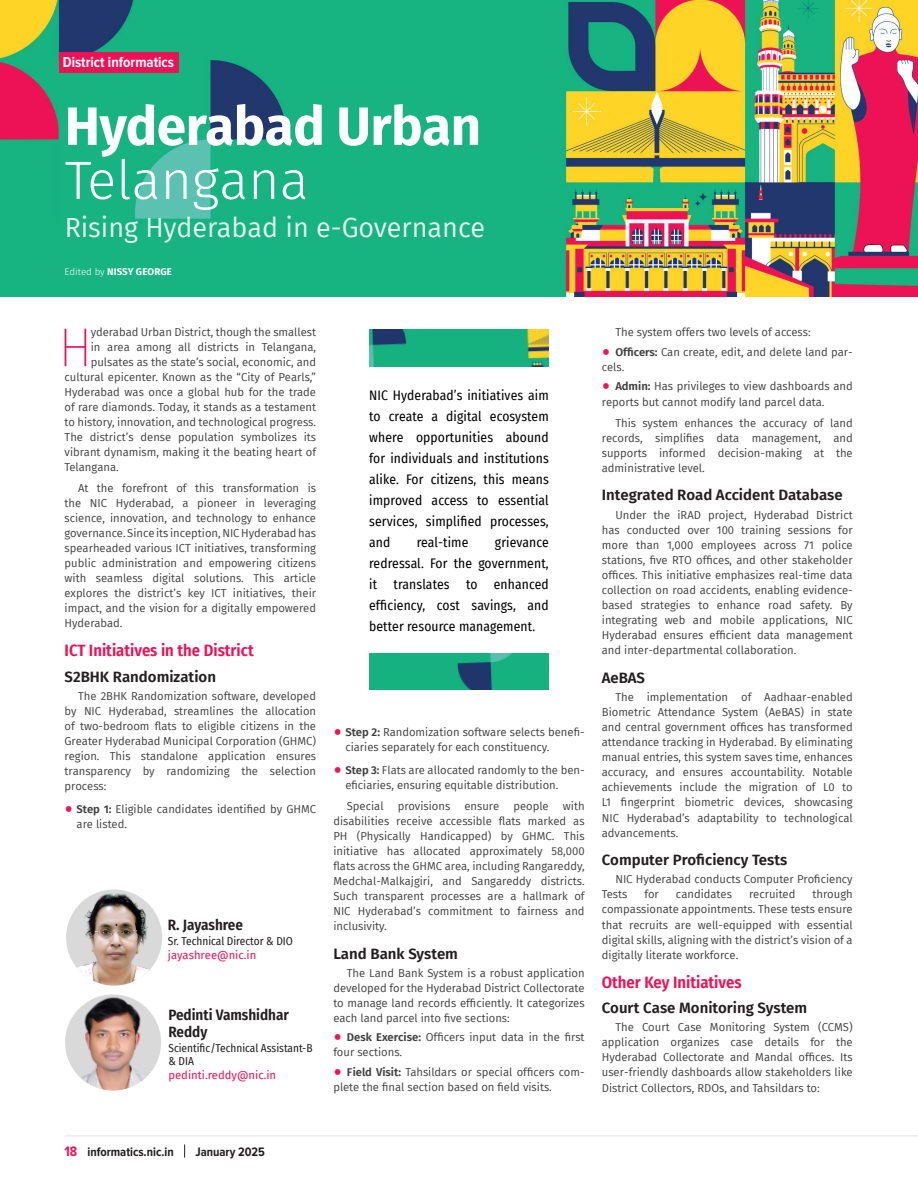
<style>
.page{position:relative;width:918px;height:1188px;background:#fff}
.page>*{position:absolute;margin:0;border:0;box-sizing:border-box;transform-origin:0 0}
.Dropletter{font:100 56.25px "Proxima Nova Cond";color:#ed1255}
.t1{font:700 54px "Fira Sans";letter-spacing:-.01em;color:#fff}
.t2{font:300 54px "Fira Sans";color:#fff}
.t3{font:27px "Fira Sans";color:#fff}
.Heading{font:600 16.5px "Fira Sans Condensed";color:#ed1255}
.SubHeading{font:600 15px "Fira Sans";color:#231f20}
.Name{font:600 15px/16.5px "Fira Sans Condensed";color:#231f20}
.t4{font:700 15px "Proxima Nova Cond";color:#fff}
.Gist{font:13.5px/21px "Fira Sans Condensed";letter-spacing:.01em;color:#000;text-align:justify}
.t5{font:700 12.75px "Proxima Nova Cond";color:#231f20}
.Paragraph{font:11.25px/15.1px "Fira Sans";color:#413f41;text-align:justify}
.Dropletter-2{font:11.25px "Fira Sans";color:#413f41}
.Designation{font:11.25px/13.5px "Fira Sans Condensed";color:#231f20}
.email{font:11.25px "Fira Sans";color:#ed1255}
.Subtitle{font:700 9.75px "Fira Sans";letter-spacing:.01em;color:#fff}
.s1{font-weight:300}
.s2{font-family:"Fira Sans Condensed";font-size:28.5px;color:#ed1557}
.s3{font-weight:600}
.s4{font-size:14.25px;color:#ed1557}
</style>
<div class="page">
<hr style="left:65px;top:1136px;width:853px;height:1px;background:#e2e3e3">
<svg style="left:184px;top:1144px;width:1px;height:14px"></svg>
<img style="left:0;top:0;width:918px;height:297px">
<div style="left:59px;top:52px;width:120px;height:21px;background:#ed1255"></div>
<img style="left:369px;top:330px;width:180px;height:36px">
<img style="left:369px;top:654px;width:180px;height:36px">
<img style="left:65px;top:996px;width:96px;height:94px">
<img style="left:66px;top:890px;width:96px;height:96px;border-radius:48px">
<h3 class="t4" style="left:63px;top:53px;width:113px">District informatics</h3>
<h3 class="t4" style="left:109px;top:54px;width:5px">I</h3>
<p class="t1" style="left:65px;top:81px;width:418px">Hyderabad Urban</p>
<p class="t2" style="left:65px;top:142px;width:245px">Telangana</p>
<h3 class="t3" style="left:64px;top:207px;width:422px">Rising Hyderabad in e-Governance</h3>
<p class="Subtitle" style="left:64px;top:263px;width:109px"><span class="s1">Edited by</span> NISSY GEORGE</p>
<p class="Dropletter" style="left:60px;top:316px;width:32px">H</p>
<p class="Dropletter-2" style="left:91px;top:324px;width:227px">yderabad Urban District, though the smallest</p>
<p class="Dropletter-2" style="left:91px;top:339px;width:227px">in area among all districts in Telangana,</p>
<p class="Dropletter-2" style="left:91px;top:354px;width:227px">pulsates as the state’s social, economic, and</p>
<p class="Dropletter-2" style="left:65px;top:369px;width:253px">cultural epicenter. Known as the “City of Pearls,”</p>
<p class="Dropletter-2" style="left:65px;top:384px;width:253px">Hyderabad was once a global hub for the trade</p>
<p class="Dropletter-2" style="left:65px;top:399px;width:253px">of rare diamonds. Today, it stands as a testament</p>
<p class="Dropletter-2" style="left:65px;top:414px;width:253px">to history, innovation, and technological progress.</p>
<p class="Dropletter-2" style="left:65px;top:429px;width:253px">The district’s dense population symbolizes its</p>
<p class="Dropletter-2" style="left:65px;top:444px;width:253px">vibrant dynamism, making it the beating heart of</p>
<p class="Dropletter-2" style="left:65px;top:459px;width:56px">Telangana.</p>
<p class="Paragraph" style="left:65px;top:481px;width:253px;text-indent:14px">At the forefront of this transformation is the NIC Hyderabad, a pioneer in leveraging science, innovation, and technology to enhance governance. Since its inception, NIC Hyderabad has spearheaded various ICT initiatives, transforming public administration and empowering citizens with seamless digital solutions. This article explores the district’s key ICT initiatives, their impact, and the vision for a digitally empowered Hyderabad.</p>
<p class="Heading" style="left:65px;top:637px;width:191px">ICT Initiatives in the District</p>
<p class="SubHeading" style="left:65px;top:664px;width:153px">S2BHK Randomization</p>
<p class="Paragraph" style="left:65px;top:688px;width:253px;text-indent:14px">The 2BHK Randomization software, developed by NIC Hyderabad, streamlines the allocation of two-bedroom flats to eligible citizens in the Greater Hyderabad Municipal Corporation (GHMC) region. This standalone application ensures transparency by randomizing the selection process:</p>
<p class="Paragraph" style="left:77px;top:801px;width:241px;text-indent:-12px"><span class="s2">•</span> <span class="s3">Step 1:</span> Eligible candidates identified by GHMC are listed.</p>
<p class="Name" style="left:168px;top:916px;width:77px">R. Jayashree</p>
<p class="Designation" style="left:168px;top:934px;width:127px">Sr. Technical Director &amp; DIO</p>
<p class="email" style="left:168px;top:946px;width:90px">jayashree@nic.in</p>
<p class="Name" style="left:168px;top:1006px;width:122px">Pedinti Vamshidhar<br>Reddy</p>
<p class="Designation" style="left:168px;top:1041px;width:146px">Scientific/Technical Assistant-B &amp; DIA</p>
<p class="email" style="left:168px;top:1066px;width:109px">pedinti.reddy@nic.in</p>
<p class="Gist" style="left:369px;top:384px;width:181px">NIC Hyderabad’s initiatives aim to create a digital ecosystem where opportunities abound for individuals and institutions alike. For citizens, this means improved access to essential services, simplified processes, and</p>
<p class="Gist" style="left:369px;top:531px;width:181px;text-indent:126px">grievance redressal. For the government, it translates to enhanced efficiency, cost savings, and better resource management.</p>
<p class="Gist" style="left:417px;top:531px;width:53px">real-time</p>
<p class="Paragraph" style="left:345px;top:724px;width:241px;text-indent:-12px"><span class="s2">•</span> <span class="s3">Step 2:</span> Randomization software selects benefi&shy;ciaries separately for each constituency.</p>
<p class="Paragraph" style="left:345px;top:763px;width:241px;text-indent:-12px"><span class="s2">•</span> <span class="s3">Step 3:</span> Flats are allocated randomly to the ben&shy;eficiaries, ensuring equitable distribution.</p>
<p class="Paragraph" style="left:347px;top:799px;width:38px">Special</p>
<p class="Paragraph" style="left:398px;top:799px;width:54px">provisions</p>
<p class="Paragraph" style="left:464px;top:799px;width:36px">ensure</p>
<p class="Paragraph" style="left:513px;top:799px;width:37px">people</p>
<p class="Paragraph" style="left:333px;top:799px;width:253px;text-indent:230px">with disabilities receive accessible flats marked as PH (Physically Handicapped) by GHMC. This initiative has allocated approximately 58,000 flats across the GHMC area, including Rangareddy, Medchal-Malkajgiri, and Sangareddy districts.<br>Such transparent processes are a hallmark of NIC Hyderabad’s commitment to fairness and inclusivity.</p>
<p class="SubHeading" style="left:333px;top:941px;width:126px">Land Bank System</p>
<p class="Paragraph" style="left:333px;top:965px;width:253px;text-indent:14px">The Land Bank System is a robust application developed for the Hyderabad District Collectorate to manage land records efficiently. It categorizes each land parcel into five sections:</p>
<p class="Paragraph" style="left:333px;top:1030px;width:253px"><span class="s2">•</span> <span class="s3">Desk Exercise:</span> Officers input data in the first four sections.</p>
<p class="Paragraph" style="left:333px;top:1064px;width:253px"><span class="s2">•</span> <span class="s3">Field Visit:</span> Tahsildars or special officers com&shy;plete the final section based on field visits.</p>
<p class="Paragraph" style="left:615px;top:324px;width:197px">The system offers two levels of access:</p>
<p class="Paragraph" style="left:602px;top:344px;width:252px"><span class="s2">•</span> <span class="s3">Officers:</span> Can create, edit, and delete land par&shy;cels.</p>
<p class="Paragraph" style="left:602px;top:379px;width:252px"><span class="s2">•</span> <span class="s3">Admin:</span> Has privileges to view dashboards and reports but cannot modify land parcel data.</p>
<p class="Paragraph" style="left:602px;top:415px;width:252px;text-indent:14px">This system enhances the accuracy of land records, simplifies data management, and supports informed decision-making at the administrative level.</p>
<p class="SubHeading" style="left:602px;top:483px;width:242px">Integrated Road Accident Database</p>
<p class="Paragraph" style="left:602px;top:507px;width:252px;text-indent:14px">Under the iRAD project, Hyderabad District has conducted over 100 training sessions for more than 1,000 employees across 71 police stations, five RTO offices, and other stakeholder offices. This initiative emphasizes real-time data collection on road accidents, enabling evidence&shy;based strategies to enhance road safety. By integrating web and mobile applications, NIC Hyderabad ensures efficient data management and inter-departmental collaboration.</p>
<p class="SubHeading" style="left:602px;top:665px;width:45px">AeBAS</p>
<p class="Paragraph" style="left:602px;top:689px;width:252px;text-indent:14px">The implementation of Aadhaar-enabled Biometric Attendance System (AeBAS) in state and central government offices has transformed attendance tracking in Hyderabad. By eliminating manual entries, this system saves time, enhances accuracy, and ensures accountability. Notable achievements include the migration of L0 to L1 fingerprint biometric devices, showcasing NIC Hyderabad’s adaptability to technological advancements.</p>
<p class="SubHeading" style="left:602px;top:848px;width:187px">Computer Proficiency Tests</p>
<p class="Paragraph" style="left:602px;top:872px;width:252px;text-indent:14px">NIC Hyderabad conducts Computer Proficiency<br>Tests</p>
<p class="Paragraph" style="left:644px;top:887px;width:16px">for</p>
<p class="Paragraph" style="left:676px;top:887px;width:57px">candidates</p>
<p class="Paragraph" style="left:749px;top:887px;width:48px">recruited</p>
<p class="Paragraph" style="left:602px;top:887px;width:252px;text-indent:211px">through compassionate appointments. These tests ensure that recruits are well-equipped with essential digital skills, aligning with the district’s vision of a digitally literate workforce.</p>
<p class="Heading" style="left:602px;top:968px;width:141px">Other Key Initiatives</p>
<p class="SubHeading" style="left:602px;top:996px;width:207px">Court Case Monitoring System</p>
<p class="Paragraph" style="left:602px;top:1019px;width:252px;text-indent:14px">The Court Case Monitoring System (CCMS) application organizes case details for the Hyderabad Collectorate and Mandal offices. Its user-friendly dashboards allow stakeholders like District Collectors, RDOs, and Tahsildars to:</p>
<p class="t5" style="left:65px;top:1144px;width:111px"><span class="s4">18</span> informatics.nic.in</p>
<p class="t5" style="left:195px;top:1144px;width:71px">January 2025</p>
</div>
